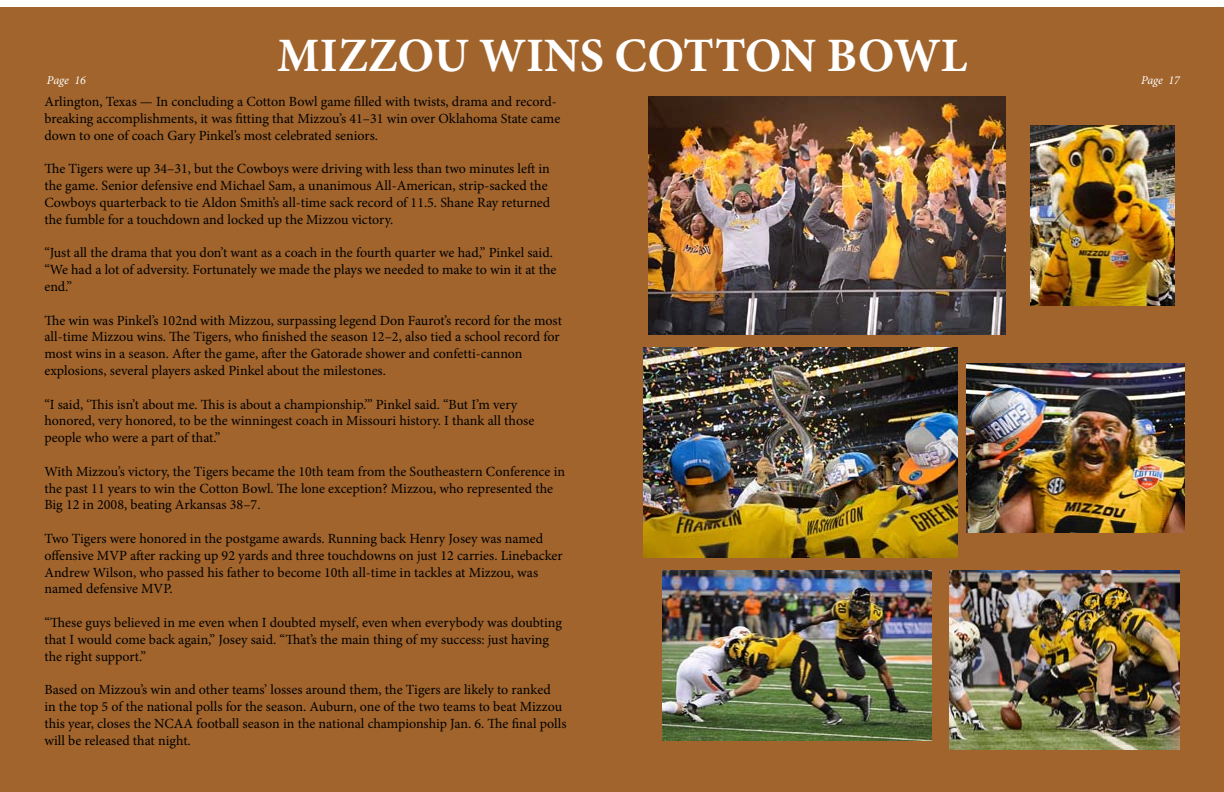
<style>
.page{position:relative;width:1224px;height:792px;background:#fff}
.page>*{position:absolute;margin:0;border:0;box-sizing:border-box;transform-origin:0 0}
.t1{font:700 48px "Minion Pro";color:#fff}
.t2{font:14px/16.8px "Minion Pro";letter-spacing:-.005em;color:#000}
.t3{font:italic 12px "Minion Pro";letter-spacing:-.01em;color:#fff}
</style>
<div class="page">
<div style="left:0;top:7px;width:1224px;height:785px;background:#a1642c"></div>
<img style="left:949px;top:570px;width:231px;height:180px">
<img style="left:1031px;top:125px;width:144px;height:180px">
<img style="left:648px;top:96px;width:358px;height:239px">
<img style="left:966px;top:364px;width:218px;height:169px">
<img style="left:643px;top:347px;width:315px;height:211px">
<img style="left:662px;top:570px;width:269px;height:170px">
<h1 class="t1" style="left:277px;top:22px;width:691px">MIZZOU WINS COTTON BOWL</h1>
<p class="t3" style="left:47px;top:72px;width:40px">Page 16</p>
<p class="t3" style="left:1141px;top:72px;width:40px">Page 17</p>
<p class="t2" style="left:44px;top:93px;width:517px">Arlington, Texas — In concluding a Cotton Bowl game filled with twists, drama and record&shy;breaking accomplishments, it was fitting that Mizzou’s 41–31 win over Oklahoma State came down to one of coach Gary Pinkel’s most celebrated seniors.</p>
<p class="t2" style="left:44px;top:161px;width:507px">The Tigers were up 34–31, but the Cowboys were driving with less than two minutes left in the game. Senior defensive end Michael Sam, a unanimous All-American, strip-sacked the Cowboys quarterback to tie Aldon Smith’s all-time sack record of 11.5. Shane Ray returned the fumble for a touchdown and locked up the Mizzou victory.</p>
<p class="t2" style="left:44px;top:245px;width:514px">“Just all the drama that you don’t want as a coach in the fourth quarter we had,” Pinkel said. “We had a lot of adversity. Fortunately we made the plays we needed to make to win it at the end.”</p>
<p class="t2" style="left:44px;top:312px;width:519px">The win was Pinkel’s 102nd with Mizzou, surpassing legend Don Faurot’s record for the most all-time Mizzou wins. The Tigers, who finished the season 12–2, also tied a school record for most wins in a season. After the game, after the Gatorade shower and confetti-cannon explosions, several players asked Pinkel about the milestones.</p>
<p class="t2" style="left:44px;top:396px;width:492px">“I said, ‘This isn’t about me. This is about a championship.’” Pinkel said. “But I’m very honored, very honored, to be the winningest coach in Missouri history. I thank all those people who were a part of that.”</p>
<p class="t2" style="left:44px;top:463px;width:522px">With Mizzou’s victory, the Tigers became the 10th team from the Southeastern Conference in the past 11 years to win the Cotton Bowl. The lone exception? Mizzou, who represented the<br>Big 12 in 2008, beating Arkansas 38–7.</p>
<p class="t2" style="left:44px;top:530px;width:520px">Two Tigers were honored in the postgame awards. Running back Henry Josey was named offensive MVP after racking up 92 yards and three touchdowns on just 12 carries. Linebacker Andrew Wilson, who passed his father to become 10th all-time in tackles at Mizzou, was named defensive MVP.</p>
<p class="t2" style="left:44px;top:614px;width:519px">“These guys believed in me even when I doubted myself, even when everybody was doubting that I would come back again,” Josey said. “That’s the main thing of my success: just having the right support.”</p>
<p class="t2" style="left:44px;top:681px;width:524px">Based on Mizzou’s win and other teams’ losses around them, the Tigers are likely to ranked<br>in the top 5 of the national polls for the season. Auburn, one of the two teams to beat Mizzou this year, closes the NCAA football season in the national championship Jan. 6. The final polls will be released that night.</p>
</div>
